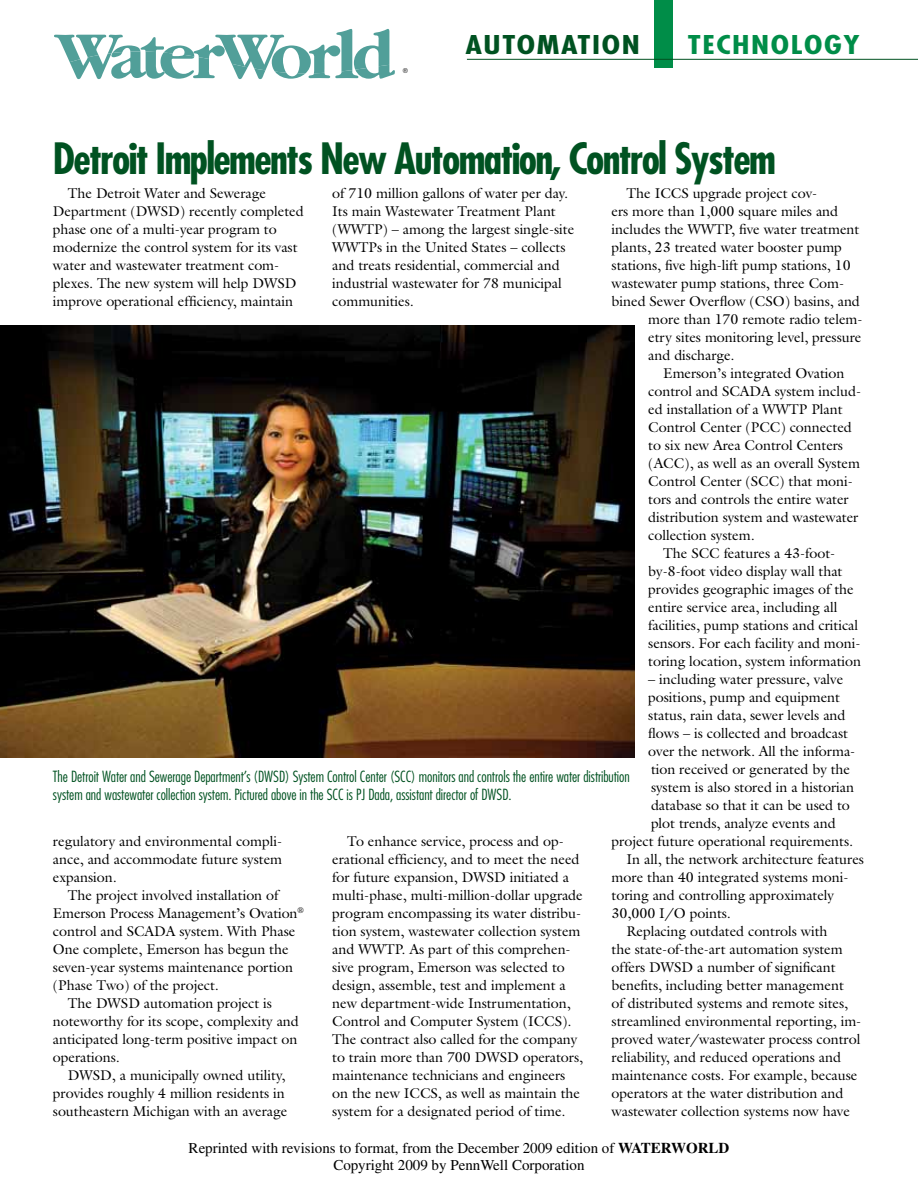
<style>
.page{position:relative;width:918px;height:1188px;background:#fff}
.page>*{position:absolute;margin:0;border:0;box-sizing:border-box;transform-origin:0 0}
.t1{font:700 condensed 42px "Futura Std";letter-spacing:-.04em;color:#005221}
.t2{font:700 condensed 25.2px "Futura Std";letter-spacing:.05em;color:#005221;scale:1.25 1}
.t3{font:700 condensed 25.2px "Futura Std";letter-spacing:.05em;color:#008d48;scale:1.25 1}
.t4{font:300 condensed 15px/18px "Futura Std";letter-spacing:-.005em;color:#005221}
.t5{font:15px/16.5px "Times LT Std";color:#000;text-align:center}
.t6{font:14.25px/18px "Galliard Std";letter-spacing:-.005em;color:#000}
.t7{font:300 condensed 6.45px "Futura Std";color:#000}
.s1{font-weight:700}
</style>
<div class="page">
<div style="left:654px;top:0;width:18px;height:68px;background:#008d48"></div>
<img style="left:0;top:325px;width:635px;height:432px">
<svg style="left:54px;top:29px;width:341px;height:50px"></svg>
<hr style="left:467px;top:59px;width:451px;height:1px;background:#005221">
<p class="t7" style="left:403px;top:67px;width:7px">®</p>
<h2 class="t2" style="left:465px;top:29px;width:141px">AUTOMATION</h2>
<h2 class="t3" style="left:688px;top:29px;width:139px">TECHNOLOGY</h2>
<h1 class="t1" style="left:53px;top:132px;width:725px">Detroit Implements New Automation, Control System</h1>
<p class="t6" style="left:53px;top:184px;width:252px;text-indent:15px">The Detroit Water and Sewerage Department (DWSD) recently completed phase one of a multi-year program to modernize the control system for its vast water and wastewater treatment com&shy;plexes. The new system will help DWSD improve operational efficiency, maintain</p>
<p class="t6" style="left:627px;top:184px;width:192px">The ICCS upgrade project cov-</p>
<p class="t6" style="left:612px;top:202px;width:228px">ers more than 1,000 square miles and</p>
<p class="t6" style="left:612px;top:220px;width:249px">includes the WWTP, five water treatment</p>
<p class="t6" style="left:612px;top:238px;width:232px">plants, 23 treated water booster pump</p>
<p class="t6" style="left:612px;top:256px;width:241px">stations, five high-lift pump stations, 10</p>
<p class="t6" style="left:612px;top:274px;width:234px">wastewater pump stations, three Com-</p>
<p class="t6" style="left:612px;top:292px;width:250px">bined Sewer Overflow (CSO) basins, and</p>
<p class="t6" style="left:648px;top:310px;width:216px">more than 170 remote radio telem-</p>
<p class="t6" style="left:648px;top:328px;width:215px">etry sites monitoring level, pressure</p>
<p class="t6" style="left:648px;top:346px;width:88px">and discharge.</p>
<p class="t6" style="left:663px;top:364px;width:183px">Emerson’s integrated Ovation</p>
<p class="t6" style="left:648px;top:382px;width:214px">control and SCADA system includ-</p>
<p class="t6" style="left:648px;top:400px;width:196px">ed installation of a WWTP Plant</p>
<p class="t6" style="left:648px;top:418px;width:205px">Control Center (PCC) connected</p>
<p class="t6" style="left:648px;top:436px;width:196px">to six new Area Control Centers</p>
<p class="t6" style="left:648px;top:454px;width:213px">(ACC), as well as an overall System</p>
<p class="t6" style="left:648px;top:472px;width:206px">Control Center (SCC) that moni-</p>
<p class="t6" style="left:648px;top:490px;width:202px">tors and controls the entire water</p>
<p class="t6" style="left:648px;top:508px;width:212px">distribution system and wastewater</p>
<p class="t6" style="left:648px;top:526px;width:108px">collection system.</p>
<p class="t6" style="left:663px;top:544px;width:174px">The SCC features a 43-foot-</p>
<p class="t6" style="left:648px;top:562px;width:196px">by-8-foot video display wall that</p>
<p class="t6" style="left:648px;top:580px;width:207px">provides geographic images of the</p>
<p class="t6" style="left:648px;top:598px;width:191px">entire service area, including all</p>
<p class="t6" style="left:648px;top:616px;width:211px">facilities, pump stations and critical</p>
<p class="t6" style="left:648px;top:634px;width:214px">sensors. For each facility and moni-</p>
<p class="t6" style="left:648px;top:652px;width:214px">toring location, system information</p>
<p class="t6" style="left:648px;top:670px;width:196px">– including water pressure, valve</p>
<p class="t6" style="left:648px;top:688px;width:193px">positions, pump and equipment</p>
<p class="t6" style="left:648px;top:706px;width:199px">status, rain data, sewer levels and</p>
<p class="t6" style="left:648px;top:724px;width:201px">flows – is collected and broadcast</p>
<p class="t6" style="left:648px;top:742px;width:209px">over the network. All the informa-</p>
<p class="t6" style="left:651px;top:760px;width:201px">tion received or generated by the</p>
<p class="t6" style="left:651px;top:778px;width:204px">system is also stored in a historian</p>
<p class="t6" style="left:651px;top:796px;width:200px">database so that it can be used to</p>
<p class="t6" style="left:651px;top:814px;width:186px">plot trends, analyze events and</p>
<p class="t6" style="left:612px;top:832px;width:243px">project future operational requirements.</p>
<p class="t6" style="left:627px;top:850px;width:239px">In all, the network architecture features</p>
<p class="t6" style="left:612px;top:868px;width:238px">more than 40 integrated systems moni-</p>
<p class="t6" style="left:612px;top:886px;width:224px">toring and controlling approximately</p>
<p class="t6" style="left:612px;top:904px;width:121px">30,000 I/O points.</p>
<p class="t6" style="left:627px;top:922px;width:202px">Replacing outdated controls with</p>
<p class="t6" style="left:612px;top:940px;width:233px">the state-of-the-art automation system</p>
<p class="t6" style="left:612px;top:958px;width:225px">offers DWSD a number of significant</p>
<p class="t6" style="left:612px;top:976px;width:234px">benefits, including better management</p>
<p class="t6" style="left:612px;top:994px;width:238px">of distributed systems and remote sites,</p>
<p class="t6" style="left:612px;top:1012px;width:251px">streamlined environmental reporting, im-</p>
<p class="t6" style="left:612px;top:1030px;width:250px">proved water/wastewater process control</p>
<p class="t6" style="left:612px;top:1048px;width:231px">reliability, and reduced operations and</p>
<p class="t6" style="left:612px;top:1066px;width:247px">maintenance costs. For example, because</p>
<p class="t6" style="left:612px;top:1084px;width:233px">operators at the water distribution and</p>
<p class="t6" style="left:612px;top:1102px;width:240px">wastewater collection systems now have</p>
<p class="t6" style="left:332px;top:184px;width:243px">of 710 million gallons of water per day.<br>Its main Wastewater Treatment Plant (WWTP) – among the largest single-site WWTPs in the United States – collects and treats residential, commercial and industrial wastewater for 78 municipal communities.</p>
<p class="t4" style="left:53px;top:767px;width:578px">The Detroit Water and Sewerage Department’s (DWSD) System Control Center (SCC) monitors and controls the entire water distribution system and wastewater collection system. Pictured above in the SCC is PJ Dada, assistant director of DWSD.</p>
<p class="t6" style="left:332px;top:832px;width:252px;text-indent:15px">To enhance service, process and op&shy;erational efficiency, and to meet the need for future expansion, DWSD initiated a multi-phase, multi-million-dollar upgrade program encompassing its water distribu&shy;tion system, wastewater collection system and WWTP. As part of this comprehen&shy;sive program, Emerson was selected to design, assemble, test and implement a new department-wide Instrumentation, Control and Computer System (ICCS).<br>The contract also called for the company to train more than 700 DWSD operators, maintenance technicians and engineers on the new ICCS, as well as maintain the system for a designated period of time.</p>
<p class="t6" style="left:53px;top:832px;width:231px;text-align:justify">regulatory and environmental compli&shy;ance, and accommodate future system expansion.</p>
<p class="t6" style="left:68px;top:886px;width:212px">The project involved installation of</p>
<p class="t6" style="left:53px;top:904px;width:252px">Emerson Process Management’s Ovation<sup>®</sup></p>
<p class="t6" style="left:53px;top:922px;width:244px">control and SCADA system. With Phase</p>
<p class="t6" style="left:53px;top:940px;width:237px">One complete, Emerson has begun the</p>
<p class="t6" style="left:53px;top:958px;width:242px">seven-year systems maintenance portion</p>
<p class="t6" style="left:53px;top:976px;width:167px">(Phase Two) of the project.</p>
<p class="t6" style="left:68px;top:994px;width:206px">The DWSD automation project is</p>
<p class="t6" style="left:53px;top:1012px;width:247px">noteworthy for its scope, complexity and</p>
<p class="t6" style="left:53px;top:1030px;width:246px">anticipated long-term positive impact on</p>
<p class="t6" style="left:53px;top:1048px;width:68px">operations.</p>
<p class="t6" style="left:68px;top:1066px;width:219px">DWSD, a municipally owned utility,</p>
<p class="t6" style="left:53px;top:1084px;width:233px">provides roughly 4 million residents in</p>
<p class="t6" style="left:53px;top:1102px;width:236px">southeastern Michigan with an average</p>
<p class="t5" style="left:189px;top:1140px;width:542px">Reprinted with revisions to format, from the December 2009 edition of <span class="s1">WATERWORLD<br></span>Copyright 2009 by PennWell Corporation</p>
</div>
